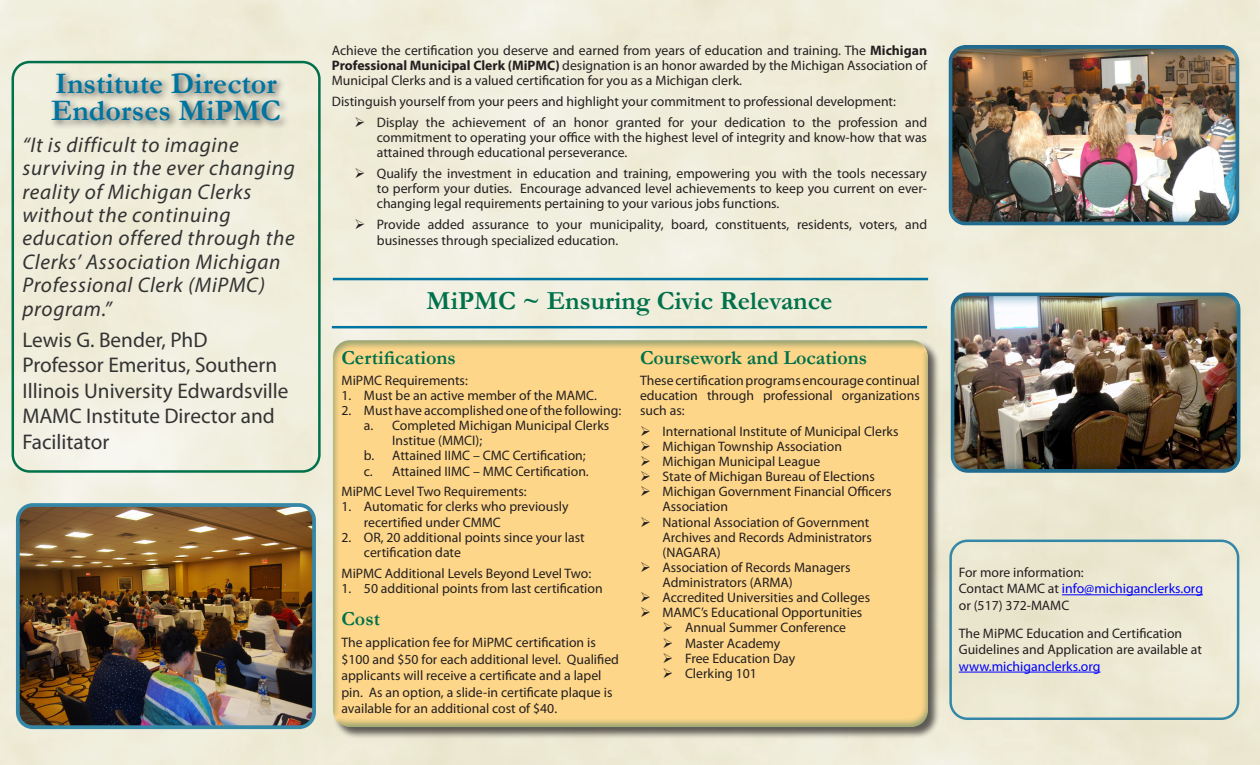
<style>
.page{position:relative;width:1260px;height:765px;background:#fff}
.page>*{position:absolute;margin:0;border:0;box-sizing:border-box;transform-origin:0 0}
.t1{font:700 30px "Garamond";color:#0074a0}
.Title_Style{font:700 26.25px "Garamond";color:#00714b}
.t2{font:italic 21.25px/23.4px "Myriad Pro";letter-spacing:.03em;color:#333}
.t3{font:21.25px/25.5px "Myriad Pro";color:#333}
.Title_Style-2{font:700 20px "Garamond";color:#00714b}
.Title_Style-3{font:13.75px/15.1px "Myriad Pro";color:#231f20}
.List_Paragraph{font:13.75px "Myriad Pro";color:#231f20}
.t4{font:13.75px "Myriad Pro";color:#00f}
.s1{font-weight:700}
.s2{color:#231f20}
</style>
<div class="page">
<img style="left:0;top:0;width:1260px;height:765px">
<div style="left:12px;top:61px;width:309px;height:412px;border:2px solid #00714b;border-radius:17px"></div>
<hr style="left:1062px;top:594px;width:141px;height:1px;background:#00f">
<hr style="left:959px;top:672px;width:141px;height:1px;background:#00f">
<div style="left:949px;top:540px;width:290px;height:180px;border:2px solid #3587a8;border-radius:17px"></div>
<div style="left:950px;top:291px;width:292px;height:183px;background:#3587a8;opacity:.5"></div>
<div style="left:948px;top:44px;width:293px;height:182px;background:#3587a8;opacity:.5"></div>
<div style="left:332px;top:339px;width:608px;height:400px;background:#231f20;opacity:.72"></div>
<div style="left:332px;top:340px;width:596px;height:389px;background:#fed689"></div>
<hr style="left:333px;top:278px;width:595px;height:2px;background:#0074a0">
<hr style="left:332px;top:326px;width:595px;height:2px;background:#0074a0">
<div style="left:48px;top:69px;width:241px;height:61px;background:#231f20;opacity:.7"></div>
<img style="left:18px;top:505px;width:296px;height:222px">
<div style="left:16px;top:503px;width:300px;height:226px;border:4px solid #3587a8;border-radius:15px"></div>
<svg style="left:356px;top:116px;width:8px;height:11px"></svg>
<svg style="left:356px;top:167px;width:8px;height:11px"></svg>
<svg style="left:356px;top:218px;width:8px;height:11px"></svg>
<p class="t1" style="left:55px;top:63px;width:223px">Institute Director</p>
<p class="t1" style="left:51px;top:90px;width:231px">Endorses MiPMC</p>
<p class="t2" style="left:22px;top:133px;width:274px">“It is difficult to imagine surviving in the ever changing reality of Michigan Clerks without the continuing education offered through the<br>Clerks’ Association Michigan<br>Professional Clerk (MiPMC) program.”</p>
<p class="t3" style="left:22px;top:327px;width:187px">Lewis G. Bender, PhD</p>
<p class="t3" style="left:22px;top:352px;width:268px">Professor Emeritus, Southern<br>Illinois University Edwardsville</p>
<p class="t3" style="left:22px;top:403px;width:254px">MAMC Institute Director and<br>Facilitator</p>
<p class="Title_Style-3" style="left:332px;top:42px;width:597px;text-align:justify">Achieve the certification you deserve and earned from years of education and training. The <span class="s1">Michigan Professional Municipal Clerk (MiPMC)</span> designation is an honor awarded by the Michigan Association of Municipal Clerks and is a valued certification for you as a Michigan clerk.</p>
<p class="Title_Style-3" style="left:332px;top:93px;width:566px">Distinguish yourself from your peers and highlight your commitment to professional development:</p>
<p class="Title_Style-3" style="left:377px;top:114px;width:552px;text-align:justify">Display the achievement of an honor granted for your dedication to the profession and commitment to operating your office with the highest level of integrity and know-how that was attained through educational perseverance.</p>
<p class="Title_Style-3" style="left:377px;top:165px;width:552px;text-align:justify">Qualify the investment in education and training, empowering you with the tools necessary to perform your duties. Encourage advanced level achievements to keep you current on ever&shy;changing legal requirements pertaining to your various jobs functions.</p>
<p class="Title_Style-3" style="left:377px;top:215px;width:552px;line-height:16.5px">Provide added assurance to your municipality, board, constituents, residents, voters, and businesses through specialized education.</p>
<p class="Title_Style" style="left:427px;top:283px;width:407px">MiPMC ~ Ensuring Civic Relevance</p>
<p class="Title_Style-2" style="left:640px;top:344px;width:229px">Coursework and Locations</p>
<p class="Title_Style-3" style="left:640px;top:372px;width:281px;text-align:justify">These certification programs encourage continual education through professional organizations such as:</p>
<p class="Title_Style-3" style="left:662px;top:423px;width:238px">International Institute of Municipal Clerks</p>
<p class="Title_Style-3" style="left:662px;top:439px;width:181px">Michigan Township Association</p>
<p class="Title_Style-3" style="left:662px;top:454px;width:159px">Michigan Municipal League</p>
<p class="Title_Style-3" style="left:662px;top:469px;width:214px">State of Michigan Bureau of Elections</p>
<p class="Title_Style-3" style="left:662px;top:484px;width:231px">Michigan Government Financial Officers<br>Association</p>
<p class="Title_Style-3" style="left:662px;top:514px;width:211px">National Association of Government<br>Archives and Records Administrators (NAGARA)</p>
<p class="Title_Style-3" style="left:662px;top:560px;width:190px">Association of Records Managers<br>Administrators (ARMA)</p>
<p class="Title_Style-3" style="left:662px;top:590px;width:209px">Accredited Universities and Colleges</p>
<p class="Title_Style-3" style="left:662px;top:605px;width:201px">MAMC’s Educational Opportunities</p>
<p class="Title_Style-3" style="left:685px;top:620px;width:163px">Annual Summer Conference</p>
<p class="Title_Style-3" style="left:685px;top:635px;width:97px">Master Academy</p>
<p class="Title_Style-3" style="left:685px;top:650px;width:112px">Free Education Day</p>
<p class="Title_Style-3" style="left:685px;top:665px;width:73px">Clerking 101</p>
<p class="Title_Style-2" style="left:341px;top:344px;width:116px">Certifications</p>
<p class="Title_Style-3" style="left:341px;top:372px;width:128px">MiPMC Requirements:</p>
<p class="Title_Style-3" style="left:341px;top:388px;width:257px">1. Must be an active member of the MAMC.</p>
<p class="Title_Style-3" style="left:341px;top:403px;width:281px">2. Must have accomplished one of the following:</p>
<p class="Title_Style-3" style="left:392px;top:418px;width:219px;text-indent:-28px">a. Completed Michigan Municipal Clerks<br>Institue (MMCI);</p>
<p class="Title_Style-3" style="left:364px;top:448px;width:223px">b. Attained IIMC – CMC Certification;</p>
<p class="Title_Style-3" style="left:364px;top:463px;width:226px">c. Attained IIMC – MMC Certification.</p>
<p class="List_Paragraph" style="left:341px;top:483px;width:187px">MiPMC Level Two Requirements:</p>
<p class="Title_Style-3" style="left:364px;top:499px;width:206px;text-indent:-22px">1. Automatic for clerks who previously recertified under CMMC</p>
<p class="Title_Style-3" style="left:364px;top:529px;width:222px;text-indent:-22px">2. OR, 20 additional points since your last certification date</p>
<p class="List_Paragraph" style="left:341px;top:564px;width:251px">MiPMC Additional Levels Beyond Level Two:</p>
<p class="Title_Style-3" style="left:341px;top:580px;width:263px">1. 50 additional points from last certification</p>
<p class="Title_Style-2" style="left:341px;top:605px;width:40px">Cost</p>
<p class="Title_Style-3" style="left:341px;top:634px;width:279px;line-height:16.5px">The application fee for MiPMC certification is $100 and $50 for each additional level. Qualified applicants will receive a certificate and a lapel pin. As an option, a slide-in certificate plaque is available for an additional cost of $40.</p>
<p class="Title_Style-3" style="left:959px;top:565px;width:127px">For more information:</p>
<p class="t4" style="left:959px;top:580px;width:246px"><span class="s2">Contact MAMC at</span> info@michiganclerks.org</p>
<p class="Title_Style-3" style="left:959px;top:598px;width:112px">or (517) 372-MAMC</p>
<p class="Title_Style-3" style="left:959px;top:625px;width:245px;line-height:16.5px">The MiPMC Education and Certification<br>Guidelines and Application are available at</p>
<p class="t4" style="left:959px;top:658px;width:143px">www.michiganclerks.org</p>
</div>
